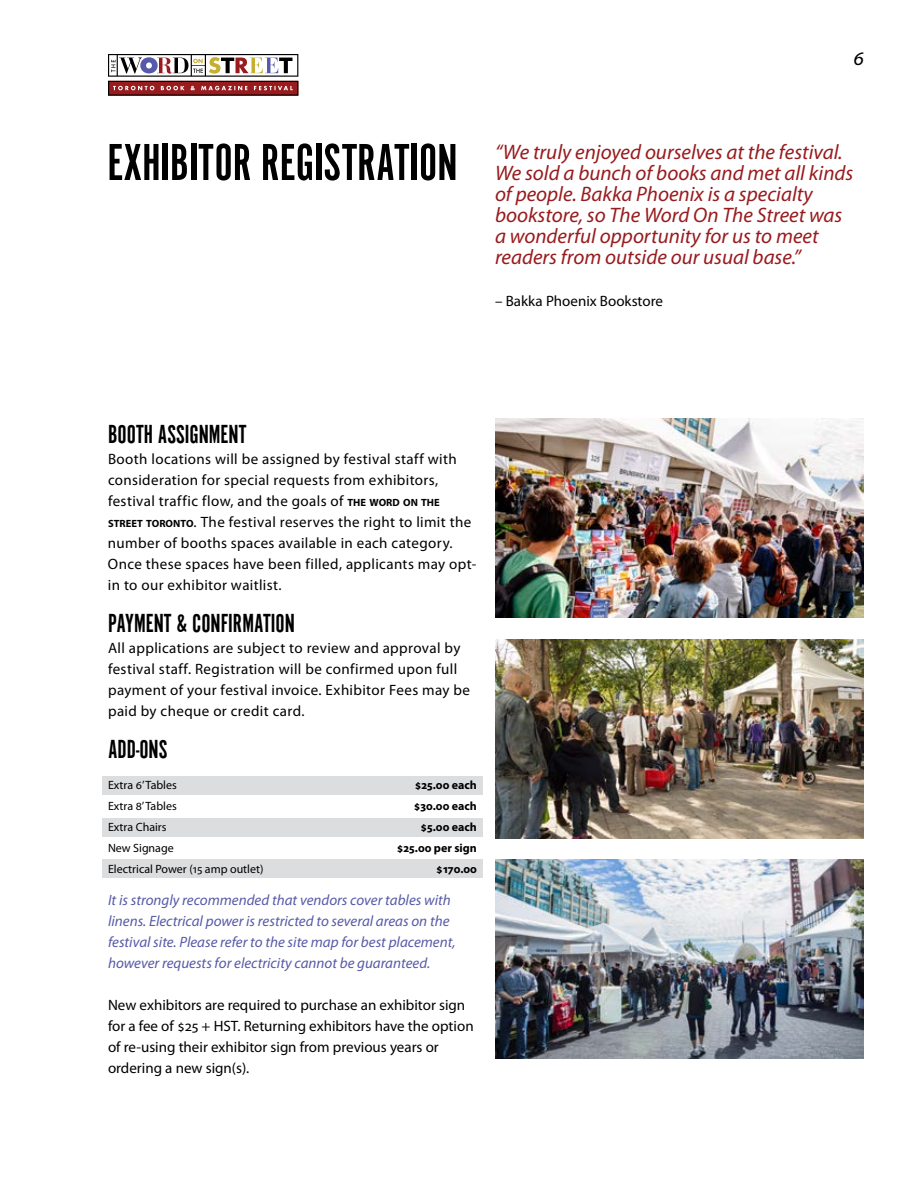
<style>
.page{position:relative;width:918px;height:1188px;background:#fff}
.page>*{position:absolute;margin:0;border:0;box-sizing:border-box;transform-origin:0 0}
.t1{font:54px "Alternate Gothic Com No 1";color:#000}
.t2{font:27px "Alternate Gothic Com No 1";color:#000}
.t3{font:italic 21px/21px "Myriad Pro";color:#981b1e}
.t4{font:italic 21px "Myriad Pro";color:#000}
.t5{font:15px/21px "Myriad Pro";letter-spacing:.02em;color:#000}
.t6{font:italic 15px/21px "Myriad Pro";color:#575aa8}
.t7{font:15px/21px "Myriad Pro";color:#000}
.t8{font:12px/21px "Myriad Pro";color:#000}
.t9{font:700 12px/21px "Myriad Pro";color:#000;text-align:right}
.s1{font-weight:700;font-size:10.5px}
</style>
<div class="page">
<svg style="left:108px;top:54px;width:190px;height:42px"></svg>
<div style="left:102px;top:776px;width:381px;height:18px;background:#dcddde"></div>
<div style="left:102px;top:819px;width:381px;height:18px;background:#dcddde"></div>
<div style="left:102px;top:860px;width:381px;height:18px;background:#dcddde"></div>
<img style="left:495px;top:418px;width:369px;height:200px">
<img style="left:495px;top:860px;width:369px;height:199px">
<img style="left:495px;top:639px;width:369px;height:199px">
<h1 class="t1" style="left:107px;top:135px;width:352px">EXHIBITOR REGISTRATION</h1>
<h3 class="t4" style="left:853px;top:44px;width:12px">6</h3>
<p class="t3" style="left:495px;top:141px;width:360px">“We truly enjoyed ourselves at the festival.<br>We sold a bunch of books and met all kinds of people. Bakka Phoenix is a specialty bookstore, so The Word On The Street was a wonderful opportunity for us to meet readers from outside our usual base.”</p>
<p class="t7" style="left:495px;top:290px;width:169px">– Bakka Phoenix Bookstore</p>
<h2 class="t2" style="left:108px;top:420px;width:140px">BOOTH ASSIGNMENT</h2>
<p class="t5" style="left:108px;top:448px;width:370px">Booth locations will be assigned by festival staff with consideration for special requests from exhibitors, festival traffic flow, and the goals of <span class="s1">THE WORD ON THE STREET TORONTO</span>. The festival reserves the right to limit the number of booths spaces available in each category.<br>Once these spaces have been filled, applicants may opt&shy;in to our exhibitor waitlist.</p>
<h2 class="t2" style="left:108px;top:609px;width:188px">PAYMENT &amp; CONFIRMATION</h2>
<p class="t5" style="left:108px;top:637px;width:364px">All applications are subject to review and approval by festival staff. Registration will be confirmed upon full payment of your festival invoice. Exhibitor Fees may be paid by cheque or credit card.</p>
<h2 class="t2" style="left:108px;top:735px;width:61px">ADD-ONS</h2>
<p class="t8" style="left:108px;top:774px;width:157px">Extra 6’ Tables<br>Extra 8’ Tables<br>Extra Chairs<br>New Signage<br>Electrical Power (15 amp outlet)</p>
<p class="t9" style="left:397px;top:774px;width:82px">$25.00 each $30.00 each $5.00 each $25.00 per sign $170.00</p>
<p class="t6" style="left:108px;top:889px;width:349px">It is strongly recommended that vendors cover tables with linens. Electrical power is restricted to several areas on the festival site. Please refer to the site map for best placement, however requests for electricity cannot be guaranteed.</p>
<p class="t7" style="left:108px;top:994px;width:367px">New exhibitors are required to purchase an exhibitor sign for a fee of $25 + HST. Returning exhibitors have the option of re-using their exhibitor sign from previous years or ordering a new sign(s).</p>
</div>
